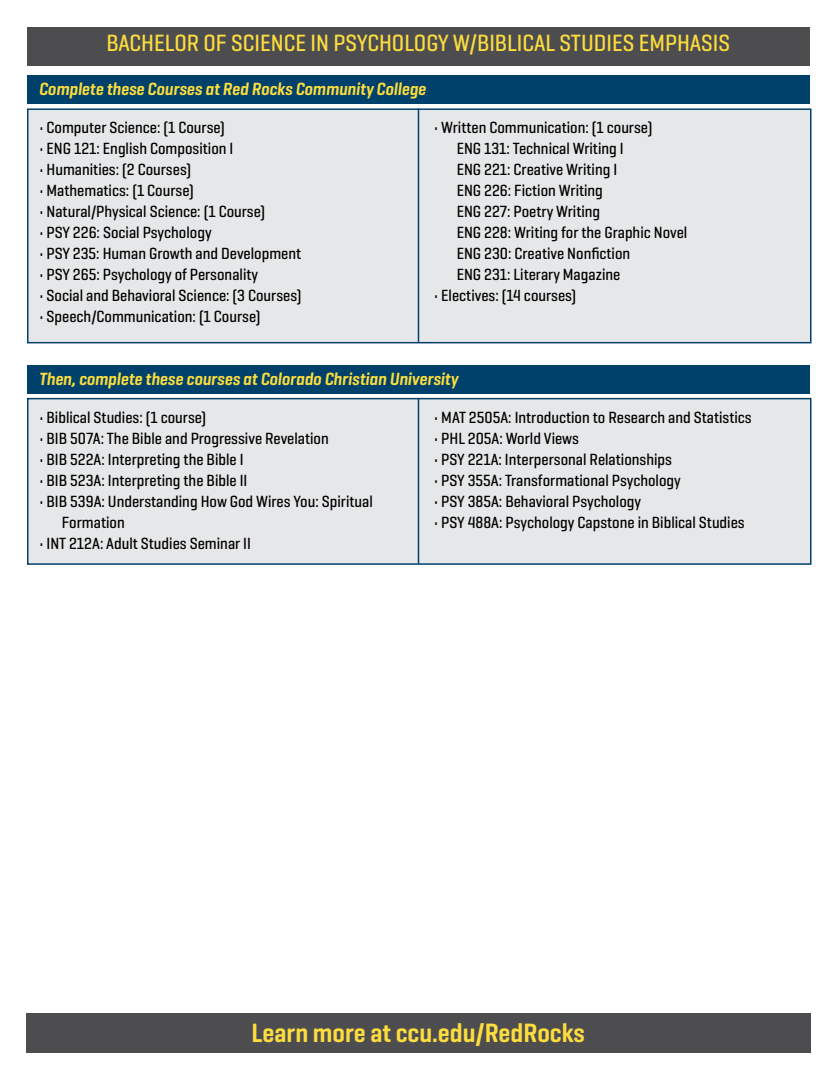
<style>
.page{position:relative;width:837px;height:1080px;background:#fff}
.page>*{position:absolute;margin:0;border:0;box-sizing:border-box;transform-origin:0 0}
.t1{font:600 27px "Geogrotesque Cond";color:#fcdc3e}
.t2{font:500 24px "Geogrotesque Cond";color:#fcdc3e}
.t3{font:italic 600 18px "Geogrotesque Cond";color:#fcdc3e}
.t4{font:500 16.5px/21px "Geogrotesque Cond";color:#000}
</style>
<div class="page">
<div style="left:26px;top:1013px;width:785px;height:40px;background:#4d4d4f"></div>
<div style="left:27px;top:27px;width:783px;height:38px;background:#4d4d4f"></div>
<div style="left:27px;top:76px;width:783px;height:28px;background:#00416b"></div>
<div style="left:27px;top:365px;width:783px;height:28px;background:#00416b"></div>
<div style="left:27px;top:108px;width:785px;height:235px;background:#e6e7e8;border:2px solid #00416b"></div>
<hr style="left:418px;top:108px;width:1px;height:234px;background:#00416b">
<div style="left:27px;top:398px;width:785px;height:167px;background:#e6e7e8;border:2px solid #00416b"></div>
<hr style="left:418px;top:398px;width:1px;height:166px;background:#00416b">
<h2 class="t2" style="left:106px;top:28px;width:625px">BACHELOR OF SCIENCE IN PSYCHOLOGY W/BIBLICAL STUDIES EMPHASIS</h2>
<p class="t3" style="left:39px;top:78px;width:389px">Complete these Courses at Red Rocks Community College</p>
<p class="t4" style="left:39px;top:116px;width:187px">• Computer Science: (1 Course)</p>
<p class="t4" style="left:39px;top:137px;width:196px">• ENG 121: English Composition I</p>
<p class="t4" style="left:39px;top:158px;width:153px">• Humanities: (2 Courses)</p>
<p class="t4" style="left:39px;top:179px;width:156px">• Mathematics: (1 Course)</p>
<p class="t4" style="left:39px;top:200px;width:227px">• Natural/Physical Science: (1 Course)</p>
<p class="t4" style="left:39px;top:221px;width:174px">• PSY 226: Social Psychology</p>
<p class="t4" style="left:39px;top:242px;width:263px">• PSY 235: Human Growth and Development</p>
<p class="t4" style="left:39px;top:263px;width:220px">• PSY 265: Psychology of Personality</p>
<p class="t4" style="left:39px;top:284px;width:264px">• Social and Behavioral Science: (3 Courses)</p>
<p class="t4" style="left:39px;top:305px;width:222px">• Speech/Communication: (1 Course)</p>
<p class="t4" style="left:457px;top:116px;width:232px;text-indent:-23px">• Written Communication: (1 course)<br>ENG 131: Technical Writing I<br>ENG 221: Creative Writing I<br>ENG 226: Fiction Writing<br>ENG 227: Poetry Writing<br>ENG 228: Writing for the Graphic Novel<br>ENG 230: Creative Nonfiction<br>ENG 231: Literary Magazine</p>
<p class="t4" style="left:434px;top:284px;width:144px">• Electives: (14 courses)</p>
<p class="t3" style="left:39px;top:368px;width:421px">Then, complete these courses at Colorado Christian University</p>
<p class="t4" style="left:39px;top:406px;width:168px">• Biblical Studies: (1 course)</p>
<p class="t4" style="left:39px;top:427px;width:291px">• BIB 507A: The Bible and Progressive Revelation</p>
<p class="t4" style="left:39px;top:448px;width:206px">• BIB 522A: Interpreting the Bible I</p>
<p class="t4" style="left:39px;top:469px;width:210px">• BIB 523A: Interpreting the Bible II</p>
<p class="t4" style="left:62px;top:490px;width:312px;text-indent:-23px">• BIB 539A: Understanding How God Wires You: Spiritual<br>Formation</p>
<p class="t4" style="left:39px;top:532px;width:213px">• INT 212A: Adult Studies Seminar II</p>
<p class="t4" style="left:434px;top:406px;width:319px">• MAT 2505A: Introduction to Research and Statistics</p>
<p class="t4" style="left:434px;top:427px;width:146px">• PHL 205A: World Views</p>
<p class="t4" style="left:434px;top:448px;width:239px">• PSY 221A: Interpersonal Relationships</p>
<p class="t4" style="left:434px;top:469px;width:248px">• PSY 355A: Transformational Psychology</p>
<p class="t4" style="left:434px;top:490px;width:208px">• PSY 385A: Behavioral Psychology</p>
<p class="t4" style="left:434px;top:511px;width:312px">• PSY 488A: Psychology Capstone in Biblical Studies</p>
<h1 class="t1" style="left:252px;top:1016px;width:335px">Learn more at ccu.edu/RedRocks</h1>
</div>
